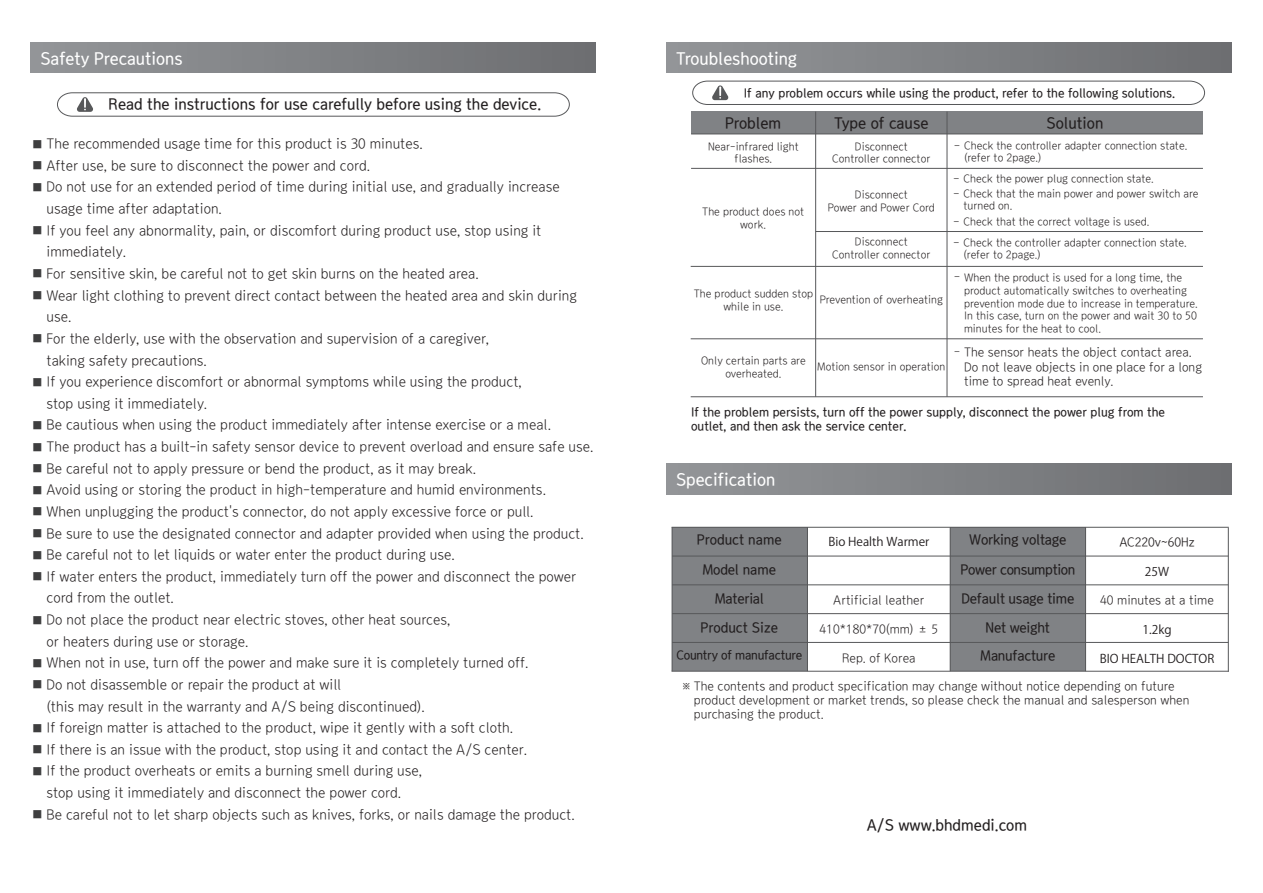
<style>
.page{position:relative;width:1263px;height:893px;background:#fff}
.page>*{position:absolute;margin:0;border:0;box-sizing:border-box;transform-origin:0 0}
.t1{font:16.5px "Korean GD14 R";color:#fff}
.t2{font:15px "Korean GD14 R";color:#231f20}
.t3{font:13.5px/21.6px "Korean GD11 R";color:#231f20}
.t4{font:13.5px/28.7px "Korean GD14 R";letter-spacing:-.02em;color:#231f20;text-align:center}
.t5{font:13.5px "Korean GD14 R";color:#231f20}
.t6{font:12px/14.4px "Korean GD11 R";color:#231f20}
.t7{font:12px/14.4px "Korean GD14 R";color:#231f20}
.t8{font:12px "Koz Go Pro";color:#231f20}
.t9{font:12px "Korean GD14 R";letter-spacing:-.02em;color:#231f20}
.t10{font:12px "Korean GD12 R";color:#231f20}
.t11{font:10.5px/12.6px "Korean GD11 R";color:#231f20;text-align:center}
.s1{font-size:15px;color:#3e3e3f}
.s2{font-size:10.5px}
</style>
<div class="page">
<div style="left:31px;top:42px;width:565px;height:30px;background:linear-gradient(to right,#939598,#6d6e71)"></div>
<div style="left:666px;top:42px;width:565px;height:30px;background:linear-gradient(to right,#939598,#6d6e71)"></div>
<div style="left:666px;top:464px;width:565px;height:30px;background:linear-gradient(to right,#939598,#6d6e71)"></div>
<svg style="left:57px;top:92px;width:513px;height:25px"></svg>
<hr style="left:1228px;top:528px;width:1px;height:144px;background:#57585a">
<div style="left:672px;top:527px;width:135px;height:144px;background:#808285"></div>
<div style="left:950px;top:527px;width:135px;height:144px;background:#808285"></div>
<hr style="left:672px;top:556px;width:556px;height:1px;background:#57585a">
<hr style="left:672px;top:584px;width:556px;height:1px;background:#57585a">
<hr style="left:672px;top:613px;width:556px;height:1px;background:#57585a">
<hr style="left:672px;top:642px;width:556px;height:1px;background:#57585a">
<hr style="left:672px;top:671px;width:556px;height:1px;background:#57585a">
<hr style="left:672px;top:527px;width:556px;height:1px;background:#57585a">
<hr style="left:807px;top:527px;width:1px;height:144px;background:#57585a">
<hr style="left:950px;top:527px;width:1px;height:144px;background:#57585a">
<hr style="left:1085px;top:527px;width:1px;height:144px;background:#57585a">
<hr style="left:672px;top:527px;width:1px;height:144px;background:#57585a">
<svg style="left:692px;top:81px;width:513px;height:24px"></svg>
<div style="left:691px;top:112px;width:512px;height:22px;background:#808285"></div>
<hr style="left:691px;top:134px;width:512px;height:1px;background:#57585a">
<hr style="left:691px;top:168px;width:512px;height:1px;background:#57585a">
<hr style="left:816px;top:231px;width:387px;height:1px;background:#57585a">
<hr style="left:691px;top:266px;width:512px;height:1px;background:#57585a">
<hr style="left:691px;top:338px;width:512px;height:1px;background:#57585a">
<hr style="left:691px;top:396px;width:512px;height:1px;background:#57585a">
<hr style="left:815px;top:112px;width:1px;height:285px;background:#57585a">
<hr style="left:947px;top:112px;width:1px;height:285px;background:#57585a">
<p class="t1" style="left:40px;top:49px;width:144px">Safety Precautions</p>
<p class="t1" style="left:676px;top:49px;width:123px">Troubleshooting</p>
<p class="t2" style="left:109px;top:97px;width:434px">Read the instructions for use carefully before using the device.</p>
<p class="t3" style="left:31px;top:133px;width:393px"><span class="s1">■</span> The recommended usage time for this product is 30 minutes.</p>
<p class="t3" style="left:31px;top:155px;width:341px"><span class="s1">■</span> After use, be sure to disconnect the power and cord.</p>
<p class="t3" style="left:46px;top:176px;width:515px;text-indent:-16px"><span class="s1">■</span> Do not use for an extended period of time during initial use, and gradually increase usage time after adaptation.</p>
<p class="t3" style="left:46px;top:220px;width:496px;text-indent:-16px"><span class="s1">■</span> If you feel any abnormality, pain, or discomfort during product use, stop using it immediately.</p>
<p class="t3" style="left:31px;top:263px;width:449px"><span class="s1">■</span> For sensitive skin, be careful not to get skin burns on the heated area.</p>
<p class="t3" style="left:46px;top:285px;width:532px;text-indent:-16px"><span class="s1">■</span> Wear light clothing to prevent direct contact between the heated area and skin during use.</p>
<p class="t3" style="left:46px;top:328px;width:444px;text-indent:-16px"><span class="s1">■</span> For the elderly, use with the observation and supervision of a caregiver, taking safety precautions.</p>
<p class="t3" style="left:46px;top:371px;width:477px;text-indent:-16px"><span class="s1">■</span> If you experience discomfort or abnormal symptoms while using the product, stop using it immediately.</p>
<p class="t3" style="left:31px;top:414px;width:522px"><span class="s1">■</span> Be cautious when using the product immediately after intense exercise or a meal.</p>
<p class="t3" style="left:31px;top:436px;width:564px"><span class="s1">■</span> The product has a built-in safety sensor device to prevent overload and ensure safe use.</p>
<p class="t3" style="left:31px;top:458px;width:447px"><span class="s1">■</span> Be careful not to apply pressure or bend the product, as it may break.</p>
<p class="t3" style="left:31px;top:479px;width:517px"><span class="s1">■</span> Avoid using or storing the product in high-temperature and humid environments.</p>
<p class="t3" style="left:31px;top:501px;width:504px"><span class="s1">■</span> When unplugging the product's connector, do not apply excessive force or pull.</p>
<p class="t3" style="left:31px;top:523px;width:554px"><span class="s1">■</span> Be sure to use the designated connector and adapter provided when using the product.</p>
<p class="t3" style="left:31px;top:544px;width:425px"><span class="s1">■</span> Be careful not to let liquids or water enter the product during use.</p>
<p class="t3" style="left:46px;top:566px;width:531px;text-indent:-16px"><span class="s1">■</span> If water enters the product, immediately turn off the power and disconnect the power cord from the outlet.</p>
<p class="t3" style="left:46px;top:609px;width:405px;text-indent:-16px"><span class="s1">■</span> Do not place the product near electric stoves, other heat sources, or heaters during use or storage.</p>
<p class="t3" style="left:31px;top:652px;width:499px"><span class="s1">■</span> When not in use, turn off the power and make sure it is completely turned off.</p>
<p class="t3" style="left:46px;top:674px;width:380px;text-indent:-16px"><span class="s1">■</span> Do not disassemble or repair the product at will<br>(this may result in the warranty and A/S being discontinued).</p>
<p class="t3" style="left:31px;top:717px;width:484px"><span class="s1">■</span> If foreign matter is attached to the product, wipe it gently with a soft cloth.</p>
<p class="t3" style="left:31px;top:739px;width:498px"><span class="s1">■</span> If there is an issue with the product, stop using it and contact the A/S center.</p>
<p class="t3" style="left:31px;top:760px;width:393px;text-align:center"><span class="s1">■</span> If the product overheats or emits a burning smell during use, stop using it immediately and disconnect the power cord.</p>
<p class="t3" style="left:31px;top:804px;width:545px"><span class="s1">■</span> Be careful not to let sharp objects such as knives, forks, or nails damage the product.</p>
<p class="t7" style="left:744px;top:86px;width:433px">If any problem occurs while using the product, refer to the following solutions.</p>
<p class="t2" style="left:725px;top:115px;width:58px">Problem</p>
<p class="t2" style="left:834px;top:115px;width:96px">Type of cause</p>
<p class="t2" style="left:1046px;top:115px;width:58px">Solution</p>
<p class="t11" style="left:708px;top:140px;width:92px">Near-infrared light flashes.</p>
<p class="t11" style="left:964px;top:139px;width:225px;text-align:left;text-indent:-12px">‐ Check the controller adapter connection state. (refer to 2page.)</p>
<p class="t11" style="left:832px;top:140px;width:100px">Disconnect<br>Controller connector</p>
<p class="t11" style="left:702px;top:206px;width:103px">The product does not work.</p>
<p class="t11" style="left:828px;top:188px;width:109px">Disconnect<br>Power and Power Cord</p>
<p class="t11" style="left:832px;top:236px;width:100px">Disconnect<br>Controller connector</p>
<p class="t11" style="left:694px;top:287px;width:121px">The product sudden stop while in use.</p>
<p class="t11" style="left:820px;top:294px;width:125px">Prevention of overheating</p>
<p class="t11" style="left:952px;top:172px;width:203px">‐ Check the power plug connection state.</p>
<p class="t11" style="left:952px;top:215px;width:199px">‐ Check that the correct voltage is used.</p>
<p class="t11" style="left:963px;top:187px;width:236px;text-align:left;text-indent:-12px">‐ Check that the main power and power switch are turned on.</p>
<p class="t11" style="left:963px;top:236px;width:225px;text-align:left;text-indent:-12px">‐ Check the controller adapter connection state. (refer to 2page.)</p>
<p class="t11" style="left:964px;top:272px;width:235px;text-align:left;text-indent:-12px">‐ When the product is used for a long time, the product automatically switches to overheating prevention mode due to increase in temperature.<br>In this case, turn on the power and wait 30 to 50 minutes for the heat to cool.</p>
<p class="t11" style="left:701px;top:355px;width:106px">Only certain parts are overheated.</p>
<p class="t6" style="left:964px;top:345px;width:239px;text-indent:-12px"><span class="s2">‐</span> The sensor heats the object contact area.<br>Do not leave objects in one place for a long time to spread heat evenly.</p>
<p class="t11" style="left:817px;top:361px;width:130px">Motion sensor in operation</p>
<p class="t7" style="left:691px;top:405px;width:476px">If the problem persists, turn off the power supply, disconnect the power plug from the outlet, and then ask the service center.</p>
<p class="t1" style="left:676px;top:471px;width:101px">Specification</p>
<p class="t5" style="left:697px;top:533px;width:86px">Product name</p>
<p class="t4" style="left:701px;top:556px;width:79px">Model name<br>Material<br>Product Size</p>
<p class="t9" style="left:676px;top:649px;width:128px">Country of manufacture</p>
<p class="t8" style="left:828px;top:534px;width:102px">Bio Health Warmer</p>
<p class="t6" style="left:833px;top:593px;width:93px">Artificial leather</p>
<p class="t6" style="left:819px;top:622px;width:120px">410*180*70(mm) ± 5</p>
<p class="t6" style="left:842px;top:651px;width:75px">Rep. of Korea</p>
<p class="t4" style="left:969px;top:526px;width:99px">Working voltage</p>
<p class="t4" style="left:960px;top:556px;width:117px">Power consumption<br>Default usage time<br>Net weight<br>Manufacture</p>
<p class="t10" style="left:1119px;top:535px;width:77px">AC220v~60Hz</p>
<p class="t8" style="left:1145px;top:563px;width:26px">25W</p>
<p class="t6" style="left:1100px;top:593px;width:115px">40 minutes at a time</p>
<p class="t8" style="left:1142px;top:621px;width:31px">1.2kg</p>
<p class="t8" style="left:1100px;top:651px;width:116px">BIO HEALTH DOCTOR</p>
<p class="t6" style="left:694px;top:679px;width:497px;text-indent:-13px">※ The contents and product specification may change without notice depending on future product development or market trends, so please check the manual and salesperson when purchasing the product.</p>
<p class="t2" style="left:867px;top:817px;width:162px">A/S www.bhdmedi.com</p>
</div>
